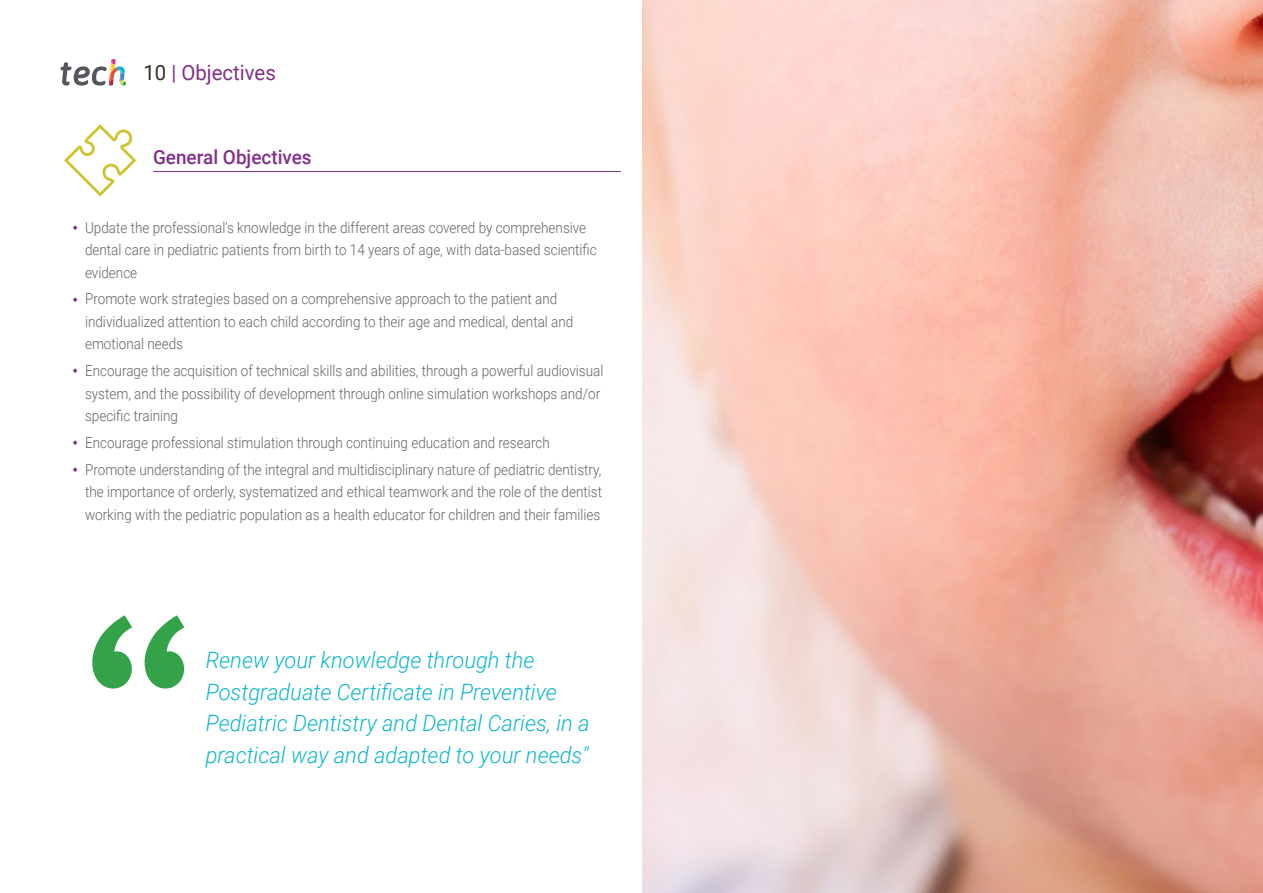
<style>
.page{position:relative;width:1263px;height:893px;background:#fff}
.page>*{position:absolute;margin:0;border:0;box-sizing:border-box;transform-origin:0 0}
.t1{font:italic 300 22.5px/31.5px "Roboto";color:#0fb6cf}
.t2{font:21px "Roboto";color:#813089}
.t3{font:500 19.5px "Roboto";color:#813089}
.t4{font:300 15px/22.5px "Roboto";color:#61646a;scale:.9 1}
.s1{color:#312e20}
</style>
<div class="page">
<hr style="left:153px;top:171px;width:468px;height:1px;background:#813089">
<svg style="left:64px;top:124px;width:72px;height:73px"></svg>
<svg style="left:92px;top:615px;width:92px;height:73px"></svg>
<img style="left:642px;top:0;width:621px;height:893px">
<svg style="left:61px;top:59px;width:65px;height:27px"></svg>
<h2 class="t2" style="left:144px;top:57px;width:134px"><span class="s1">10</span> | Objectives</h2>
<h3 class="t3" style="left:153px;top:143px;width:160px">General Objectives</h3>
<p class="t4" style="left:85px;top:215px;width:570px">Update the professional's knowledge in the different areas covered by comprehensive dental care in pediatric patients from birth to 14 years of age, with data-based scientific evidence</p>
<p class="t4" style="left:85px;top:287px;width:544px">Promote work strategies based on a comprehensive approach to the patient and individualized attention to each child according to their age and medical, dental and emotional needs</p>
<p class="t4" style="left:85px;top:359px;width:577px">Encourage the acquisition of technical skills and abilities, through a powerful audiovisual system, and the possibility of development through online simulation workshops and/or specific training</p>
<p class="t4" style="left:85px;top:429px;width:575px;line-height:26.7px">Encourage professional stimulation through continuing education and research<br>Promote understanding of the integral and multidisciplinary nature of pediatric dentistry,</p>
<p class="t4" style="left:85px;top:480px;width:576px">the importance of orderly, systematized and ethical teamwork and the role of the dentist working with the pediatric population as a health educator for children and their families</p>
<h1 class="t1" style="left:206px;top:644px;width:385px">Renew your knowledge through the Postgraduate Certificate in Preventive Pediatric Dentistry and Dental Caries, in a practical way and adapted to your needs"</h1>
</div>
